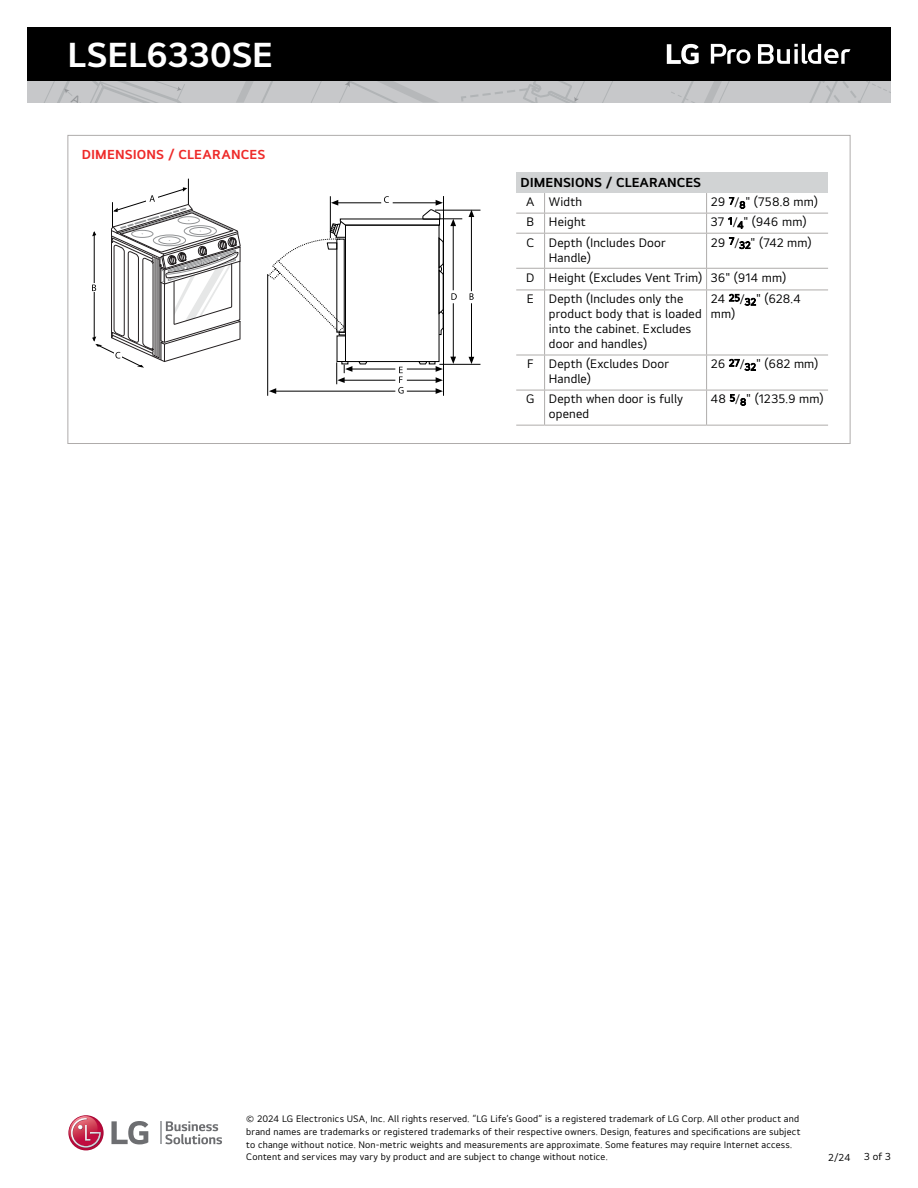
<style>
.page{position:relative;width:918px;height:1188px;background:#fff}
.page>*{position:absolute;margin:0;border:0;box-sizing:border-box;transform-origin:0 0}
.t1{font:700 36px "LGEI Text";letter-spacing:.02em;color:#fff}
.t2{font:700 36px "LGEI Text";letter-spacing:-.01em;color:#fff}
.t3{font:700 13.5px "LGEI Text";letter-spacing:.01em;color:#ee2a29}
.t4{font:700 13.5px "LGEI Text";color:#000}
.t5{font:12.75px/15px "LGEI Text";letter-spacing:.01em;color:#000}
.t6{font:10.5px "LGEI Text";color:#000}
.t7{font:9.75px/12.8px "LGEI Text";letter-spacing:.02em;color:#000}
.s1{font-size:11.55px}
</style>
<div class="page">
<svg style="left:111px;top:1121px;width:37px;height:23px"></svg>
<svg style="left:68px;top:1115px;width:36px;height:35px"></svg>
<svg style="left:68px;top:1116px;width:33px;height:32px"></svg>
<svg style="left:161px;top:1121px;width:61px;height:23px"></svg>
<div style="left:27px;top:27px;width:864px;height:54px;background:#000"></div>
<div style="left:27px;top:81px;width:864px;height:22px;background:#c7c8ca"></div>
<svg style="left:236px;top:81px;width:202px;height:22px"></svg>
<svg style="left:461px;top:81px;width:430px;height:22px"></svg>
<svg style="left:667px;top:44px;width:32px;height:20px"></svg>
<svg style="left:758px;top:44px;width:92px;height:20px"></svg>
<svg style="left:711px;top:44px;width:39px;height:20px"></svg>
<svg style="left:358px;top:361px;width:9px;height:3px"></svg>
<div style="left:337px;top:336px;width:9px;height:26px;border:1px solid #000"></div>
<svg style="left:398px;top:367px;width:6px;height:27px"></svg>
<svg style="left:470px;top:293px;width:4px;height:7px"></svg>
<hr style="left:443px;top:196px;width:1px;height:200px;background:#000">
<hr style="left:453px;top:303px;width:1px;height:57px;background:#000">
<svg style="left:450px;top:357px;width:6px;height:7px"></svg>
<hr style="left:439px;top:364px;width:41px;height:1px;background:#000">
<hr style="left:471px;top:216px;width:1px;height:75px;background:#000">
<svg style="left:469px;top:211px;width:5px;height:6px"></svg>
<hr style="left:471px;top:303px;width:1px;height:57px;background:#000">
<svg style="left:469px;top:357px;width:5px;height:7px"></svg>
<hr style="left:435px;top:210px;width:45px;height:1px;background:#000">
<hr style="left:349px;top:369px;width:46px;height:1px;background:#000">
<hr style="left:407px;top:369px;width:32px;height:1px;background:#000">
<hr style="left:341px;top:380px;width:54px;height:1px;background:#000">
<hr style="left:407px;top:380px;width:32px;height:1px;background:#000">
<hr style="left:273px;top:391px;width:122px;height:1px;background:#000">
<svg style="left:269px;top:388px;width:7px;height:6px"></svg>
<hr style="left:407px;top:391px;width:32px;height:1px;background:#000">
<svg style="left:418px;top:361px;width:25px;height:33px"></svg>
<svg style="left:336px;top:361px;width:16px;height:23px"></svg>
<hr style="left:267px;top:274px;width:1px;height:122px;background:#000">
<svg style="left:268px;top:196px;width:194px;height:139px"></svg>
<svg style="left:92px;top:179px;width:149px;height:189px"></svg>
<div style="left:516px;top:173px;width:312px;height:20px;background:#d1d3d4"></div>
<hr style="left:545px;top:290px;width:162px;height:1px;background:#afacab">
<hr style="left:707px;top:290px;width:121px;height:1px;background:#afacab">
<svg style="left:516px;top:355px;width:28px;height:1px"></svg>
<hr style="left:545px;top:355px;width:162px;height:1px;background:#afacab">
<svg style="left:516px;top:390px;width:28px;height:1px"></svg>
<svg style="left:516px;top:425px;width:29px;height:1px"></svg>
<hr style="left:545px;top:213px;width:162px;height:1px;background:#afacab">
<svg style="left:516px;top:193px;width:29px;height:41px"></svg>
<hr style="left:545px;top:233px;width:162px;height:1px;background:#afacab">
<hr style="left:544px;top:234px;width:1px;height:34px;background:#afacab">
<hr style="left:545px;top:268px;width:162px;height:1px;background:#afacab">
<svg style="left:516px;top:268px;width:29px;height:23px"></svg>
<hr style="left:544px;top:290px;width:1px;height:65px;background:#afacab">
<hr style="left:544px;top:355px;width:1px;height:35px;background:#afacab">
<svg style="left:706px;top:269px;width:1px;height:21px"></svg>
<hr style="left:706px;top:290px;width:1px;height:65px;background:#afacab">
<hr style="left:545px;top:390px;width:162px;height:1px;background:#afacab">
<hr style="left:544px;top:390px;width:1px;height:35px;background:#afacab">
<hr style="left:706px;top:390px;width:1px;height:35px;background:#afacab">
<hr style="left:545px;top:425px;width:162px;height:1px;background:#afacab">
<hr style="left:707px;top:355px;width:121px;height:1px;background:#afacab">
<hr style="left:706px;top:355px;width:1px;height:35px;background:#afacab">
<svg style="left:706px;top:193px;width:1px;height:40px"></svg>
<hr style="left:707px;top:213px;width:121px;height:1px;background:#afacab">
<hr style="left:707px;top:233px;width:121px;height:1px;background:#afacab">
<hr style="left:706px;top:234px;width:1px;height:34px;background:#afacab">
<hr style="left:707px;top:268px;width:121px;height:1px;background:#afacab">
<hr style="left:707px;top:390px;width:121px;height:1px;background:#afacab">
<hr style="left:707px;top:425px;width:121px;height:1px;background:#afacab">
<svg style="left:44px;top:81px;width:141px;height:22px"></svg>
<h1 class="t2" style="left:68px;top:32px;width:207px">LSEL6330SE</h1>
<h1 class="t1" style="left:68px;top:32px;width:246px">XXXXXXXXX_</h1>
<h2 class="t3" style="left:82px;top:146px;width:185px">DIMENSIONS / CLEARANCES</h2>
<h2 class="t4" style="left:521px;top:174px;width:182px">DIMENSIONS / CLEARANCES</h2>
<h3 class="t5" style="left:526px;top:194px;width:58px">A Width</h3>
<h3 class="t5" style="left:711px;top:194px;width:109px">29 <sup>7</sup><span class="s1">/</span><sub>8</sub>" (758.8 mm)</h3>
<h3 class="t5" style="left:527px;top:214px;width:61px">B Height</h3>
<h3 class="t5" style="left:711px;top:214px;width:97px">37 <sup>1</sup><span class="s1">/</span><sub>4</sub>" (946 mm)</h3>
<h3 class="t5" style="left:549px;top:234px;width:118px;text-indent:-22px">C Depth (Includes Door<br>Handle)</h3>
<h3 class="t5" style="left:711px;top:234px;width:102px">29 <sup>7</sup><span class="s1">/</span><sub>32</sub>" (742 mm)</h3>
<h3 class="t5" style="left:526px;top:266px;width:262px;line-height:21.6px">D Height (Excludes Vent Trim) 36" (914 mm)<br>E Depth (Includes only the</h3>
<h3 class="t5" style="left:549px;top:306px;width:154px">product body that is loaded into the cabinet. Excludes door and handles)</h3>
<h3 class="t5" style="left:711px;top:291px;width:91px">24 <sup>25</sup><span class="s1">/</span><sub>32</sub>" (628.4 mm)</h3>
<h3 class="t5" style="left:549px;top:356px;width:122px;text-indent:-22px">F Depth (Excludes Door<br>Handle)</h3>
<h3 class="t5" style="left:711px;top:356px;width:109px">26 <sup>27</sup><span class="s1">/</span><sub>32</sub>" (682 mm)</h3>
<h3 class="t5" style="left:549px;top:391px;width:136px;text-indent:-23px">G Depth when door is fully opened</h3>
<h3 class="t5" style="left:711px;top:391px;width:114px">48 <sup>5</sup><span class="s1">/</span><sub>8</sub>" (1235.9 mm)</h3>
<p class="t7" style="left:246px;top:1112px;width:556px">© 2024 LG Electronics USA, Inc. All rights reserved. “LG Life’s Good” is a registered trademark of LG Corp. All other product and brand names are trademarks or registered trademarks of their respective owners. Design, features and specifications are subject to change without notice. Non-metric weights and measurements are approximate. Some features may require Internet access.<br>Content and services may vary by product and are subject to change without notice.</p>
<p class="t6" style="left:828px;top:1151px;width:24px">2/24</p>
<p class="t6" style="left:864px;top:1150px;width:28px">3 of 3</p>
</div>
